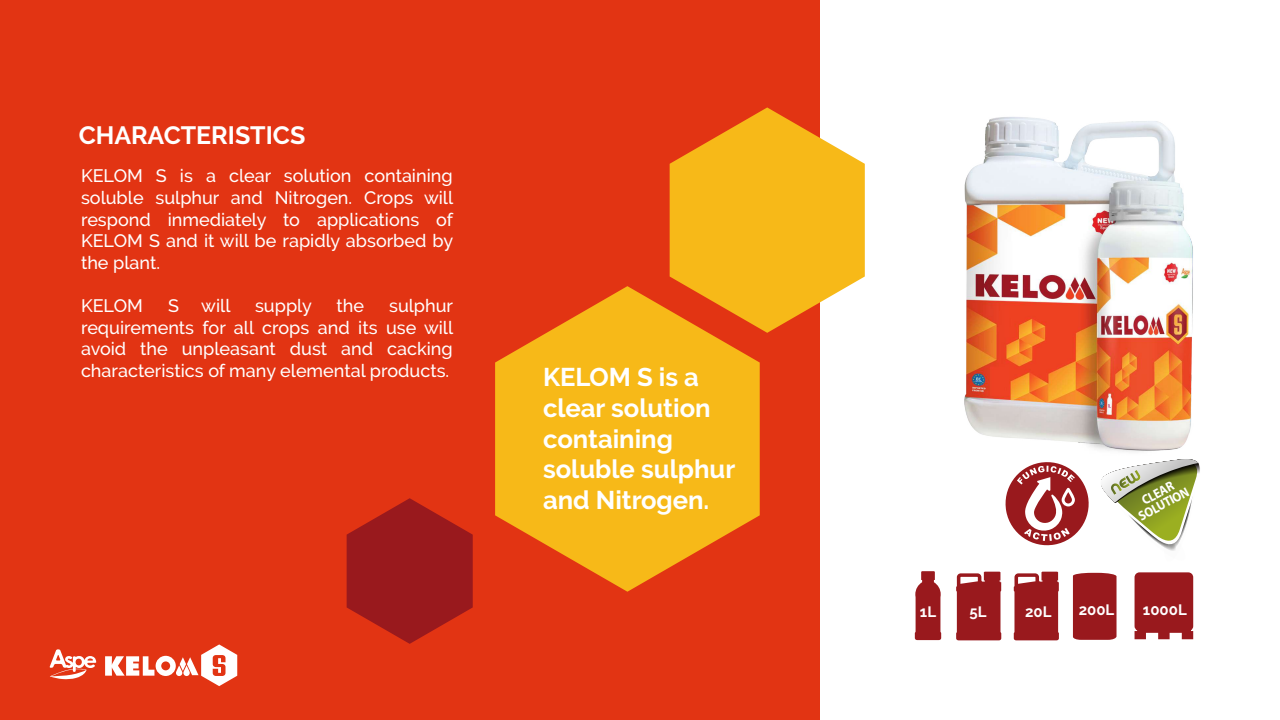
<style>
.page{position:relative;width:1280px;height:720px;background:#fff}
.page>*{position:absolute;margin:0;border:0;box-sizing:border-box;transform-origin:0 0}
.t1{font:700 25.6px/30.7px "Raleway";color:#fff}
.t2{font:700 25px "Raleway";color:#fff}
.t3{font:500 18px/21.6px "Raleway";color:#fff;text-align:justify}
.t4{font:700 15px "Raleway";color:#fff}
.t5{font:700 13.5px/12.3px "Myriad Pro";color:#fff;text-align:center;scale:.91 1}
</style>
<div class="page">
<div style="left:0;top:0;width:819px;height:720px;background:#e23413"></div>
<svg style="left:50px;top:649px;width:46px;height:30px"></svg>
<svg style="left:105px;top:644px;width:132px;height:42px"></svg>
<img style="left:964px;top:117px;width:229px;height:335px">
<svg style="left:495px;top:286px;width:265px;height:306px;fill:#f7b918"></svg>
<svg style="left:670px;top:107px;width:195px;height:226px;fill:#f7b918"></svg>
<svg style="left:347px;top:498px;width:126px;height:146px"></svg>
<div style="left:1073px;top:573px;width:44px;height:67px;background:#99191d"></div>
<svg style="left:1014px;top:572px;width:45px;height:68px;background:#a12b2e"></svg>
<svg style="left:915px;top:571px;width:26px;height:69px;background:#a6383b"></svg>
<svg style="left:956px;top:572px;width:45px;height:68px;background:#a12b2e"></svg>
<div style="left:1135px;top:572px;width:58px;height:67px;background:#99191d"></div>
<svg style="left:1005px;top:459px;width:195px;height:92px"></svg>
<h2 class="t2" style="left:79px;top:121px;width:228px">CHARACTERISTICS</h2>
<p class="t3" style="left:81px;top:165px;width:374px">KELOM S is a clear solution containing soluble sulphur and Nitrogen. Crops will respond inmediately to applications of KELOM S and it will be rapidly absorbed by the plant.</p>
<p class="t3" style="left:81px;top:295px;width:63px">KELOM</p>
<p class="t3" style="left:168px;top:295px;width:64px">S will</p>
<p class="t3" style="left:255px;top:295px;width:58px">supply</p>
<p class="t3" style="left:336px;top:295px;width:29px">the</p>
<p class="t3" style="left:81px;top:295px;width:374px;text-indent:308px">sulphur requirements for all crops and its use will avoid the unpleasant dust and cacking characteristics of many elemental products.</p>
<h1 class="t1" style="left:543px;top:362px;width:194px">KELOM S is a clear solution containing soluble sulphur and Nitrogen.</h1>
<p class="t5" style="left:1131px;top:500px;width:62px;rotate:-28deg">CLEAR<br>SOLUTION</p>
<p class="t4" style="left:920px;top:603px;width:18px">1L</p>
<p class="t4" style="left:970px;top:603px;width:19px">5L</p>
<p class="t4" style="left:1025px;top:603px;width:28px">20L</p>
<p class="t4" style="left:1079px;top:601px;width:37px">200L</p>
<p class="t4" style="left:1143px;top:601px;width:45px">1000L</p>
</div>
